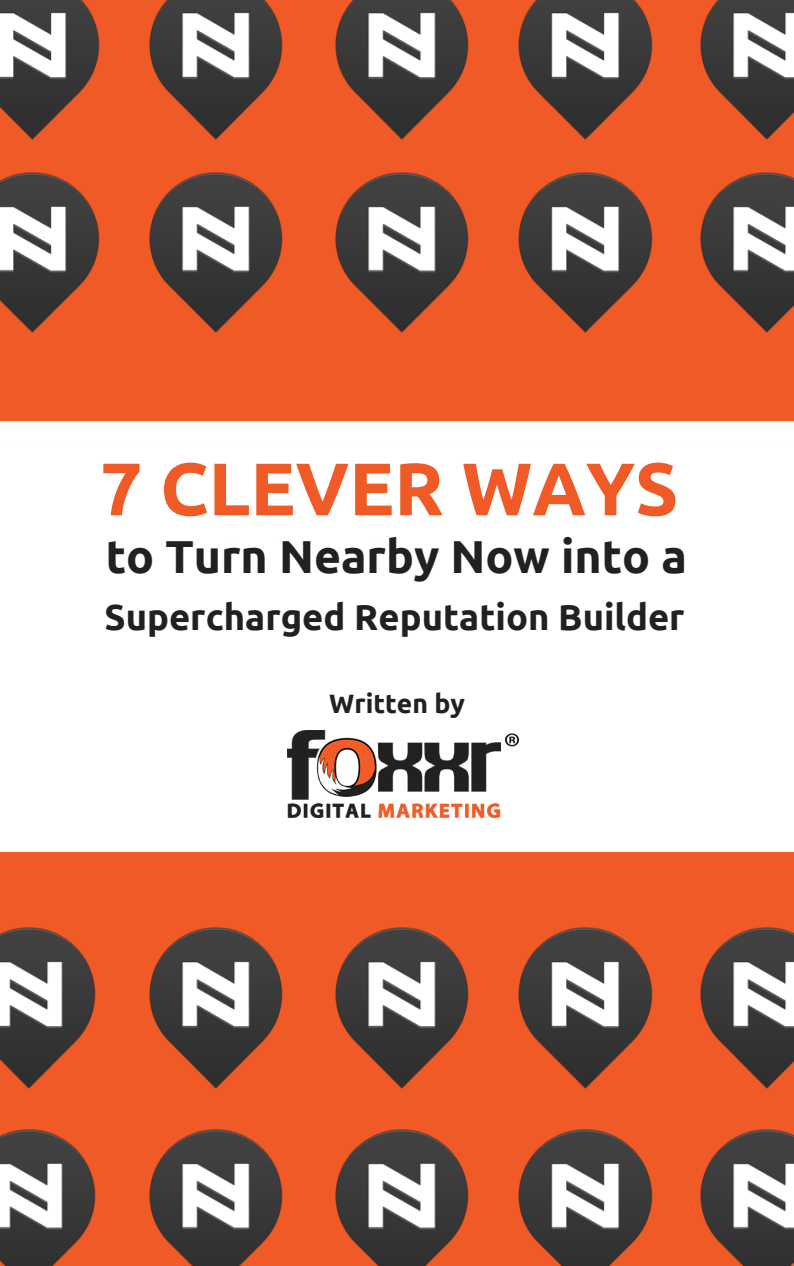
<style>
.page{position:relative;width:794px;height:1266px;background:#fff}
.page>*{position:absolute;margin:0;border:0;box-sizing:border-box;transform-origin:0 0}
.t1{font:700 74.32px "Ubuntu";color:#f05a27}
.t2{font:700 46.28px "Ubuntu";color:#232020}
.t3{font:700 36.3px "Ubuntu";color:#232020}
.t4{font:700 26.55px "Ubuntu";color:#232020}
</style>
<div class="page">
<div style="left:0;top:0;width:793px;height:1266px;background:#f05a27"></div>
<img style="left:0;top:172px;width:100px;height:161px">
<img style="left:0;top:927px;width:96px;height:161px">
<img style="left:0;top:1129px;width:96px;height:137px">
<img style="left:149px;top:1129px;width:134px;height:137px">
<img style="left:335px;top:1129px;width:134px;height:137px">
<img style="left:518px;top:1129px;width:135px;height:137px">
<img style="left:700px;top:1129px;width:93px;height:137px">
<img style="left:149px;top:927px;width:134px;height:161px">
<img style="left:335px;top:927px;width:134px;height:161px">
<img style="left:518px;top:927px;width:135px;height:161px">
<img style="left:700px;top:927px;width:93px;height:161px">
<img style="left:149px;top:172px;width:134px;height:161px">
<img style="left:335px;top:172px;width:134px;height:161px">
<img style="left:518px;top:172px;width:135px;height:161px">
<img style="left:700px;top:172px;width:93px;height:161px">
<img style="left:0;top:0;width:100px;height:139px">
<img style="left:149px;top:0;width:134px;height:139px">
<img style="left:335px;top:0;width:134px;height:139px">
<img style="left:518px;top:0;width:135px;height:139px">
<img style="left:700px;top:0;width:93px;height:139px">
<div style="left:0;top:421px;width:793px;height:430px;background:#fff"></div>
<img style="left:287px;top:730px;width:231px;height:88px">
<p class="t1" style="left:100px;top:446px;width:579px">7 CLEVER WAYS</p>
<p class="t2" style="left:106px;top:530px;width:582px">to Turn Nearby Now into a</p>
<p class="t3" style="left:104px;top:596px;width:581px">Supercharged Reputation Builder</p>
<p class="t4" style="left:329px;top:688px;width:137px">Written by</p>
</div>
